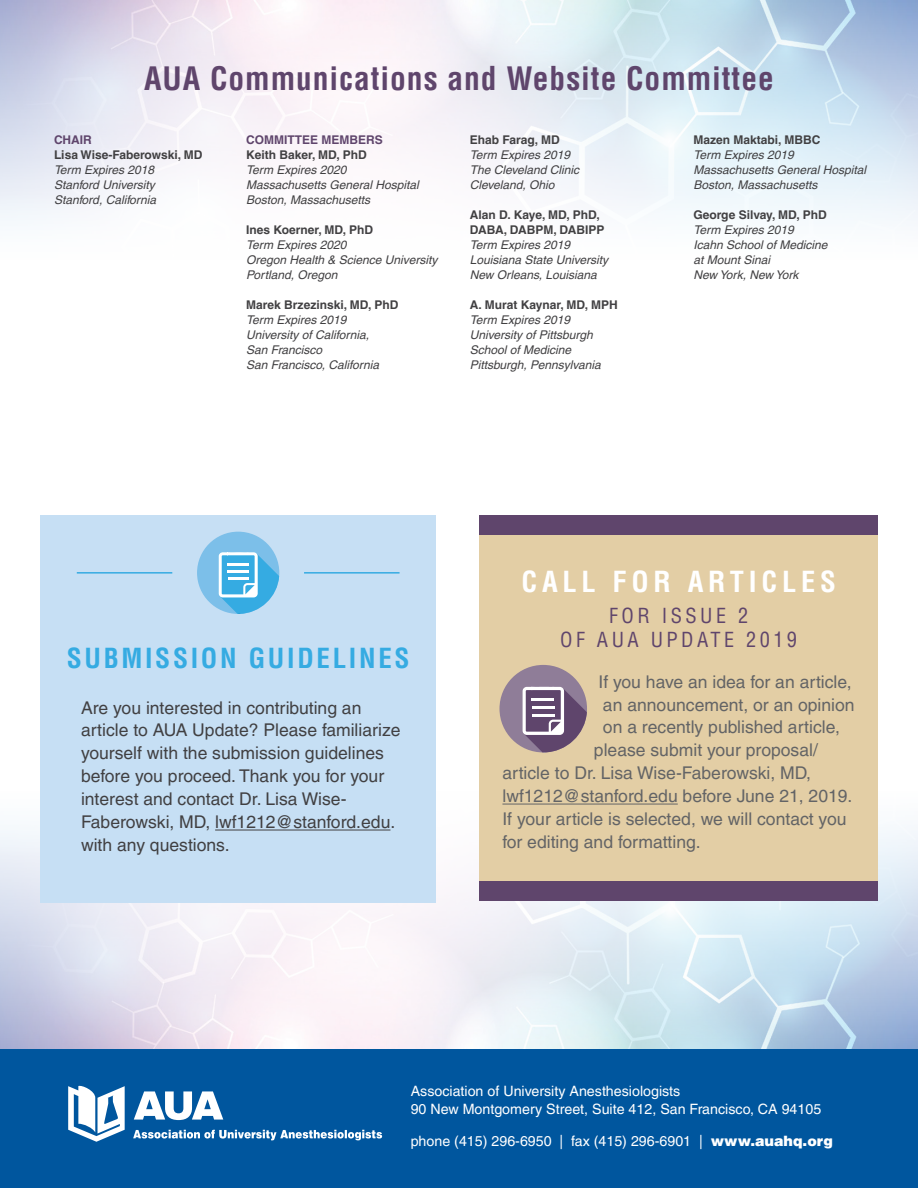
<style>
.page{position:relative;width:918px;height:1188px;background:#fff}
.page>*{position:absolute;margin:0;border:0;box-sizing:border-box;transform-origin:0 0}
.t1{font:700 condensed 31.5px "Helvetica LT Pro";letter-spacing:.03em;color:#5f456c}
.t2{font:700 condensed 28.35px "Helvetica LT Pro";letter-spacing:.17em;color:#fff}
.t3{font:700 condensed 27px "Helvetica LT Pro";letter-spacing:.1em;color:#35abe2}
.t4{font:condensed 20.25px/24.3px "Helvetica LT Pro";letter-spacing:.17em;color:#5f456c;text-align:center}
.t5{font:17.55px "Helvetica LT Pro";color:#636466}
.t6{font:17.55px/23px "Helvetica LT Pro";color:#414042}
.t7{font:14.25px/18px "Helvetica LT Pro";color:#fff}
.t8{font:italic 12px/15px "Helvetica LT Pro";color:#414042}
.t9{font:700 12px/15px "Helvetica LT Pro";color:#414042}
.t10{font:700 12px "Helvetica LT Pro";color:#5f456c}
.s1{font-weight:900}
</style>
<div class="page">
<img style="left:1px;top:829px;width:917px;height:221px">
<img style="left:0;top:0;width:918px;height:221px">
<div style="left:0;top:1050px;width:918px;height:138px;background:#00569e"></div>
<div style="left:40px;top:515px;width:396px;height:388px;background:#c6dff4"></div>
<hr style="left:77px;top:572px;width:95px;height:2px;background:#35abe2">
<hr style="left:304px;top:572px;width:96px;height:2px;background:#35abe2">
<hr style="left:215px;top:830px;width:175px;height:1px;background:#414042">
<div style="left:197px;top:532px;width:82px;height:82px;background:#7cbfe9;border-radius:50%"></div>
<svg style="left:219px;top:552px;width:60px;height:62px"></svg>
<hr style="left:227px;top:564px;width:21px;height:2px;background:#fff">
<hr style="left:227px;top:571px;width:21px;height:2px;background:#fff">
<hr style="left:228px;top:578px;width:20px;height:2px;background:#fff">
<svg style="left:68px;top:1085px;width:57px;height:57px"></svg>
<svg style="left:133px;top:1130px;width:249px;height:10px"></svg>
<svg style="left:134px;top:1091px;width:89px;height:29px"></svg>
<div style="left:479px;top:515px;width:399px;height:376px;background:#e3cea5"></div>
<hr style="left:502px;top:804px;width:176px;height:1px;background:#636466">
<div style="left:500px;top:665px;width:87px;height:87px;background:#8f7d98;border-radius:50%"></div>
<svg style="left:522px;top:687px;width:65px;height:66px"></svg>
<hr style="left:532px;top:699px;width:22px;height:2px;background:#fff">
<hr style="left:532px;top:706px;width:22px;height:3px;background:#fff">
<hr style="left:532px;top:714px;width:22px;height:2px;background:#fff">
<div style="left:479px;top:515px;width:399px;height:20px;background:#5f456c"></div>
<div style="left:479px;top:882px;width:399px;height:19px;background:#5f456c"></div>
<h1 class="t1" style="left:144px;top:58px;width:631px">AUA Communications and Website Committee</h1>
<p class="t10" style="left:54px;top:132px;width:39px">CHAIR</p>
<p class="t9" style="left:54px;top:147px;width:150px">Lisa Wise-Faberowski, MD</p>
<p class="t8" style="left:54px;top:162px;width:104px">Term Expires 2018<br>Stanford University<br>Stanford, California</p>
<p class="t10" style="left:246px;top:132px;width:138px">COMMITTEE MEMBERS</p>
<p class="t9" style="left:246px;top:147px;width:122px">Keith Baker, MD, PhD</p>
<p class="t8" style="left:246px;top:162px;width:174px">Term Expires 2020<br>Massachusetts General Hospital<br>Boston, Massachusetts</p>
<p class="t9" style="left:246px;top:222px;width:128px">Ines Koerner, MD, PhD</p>
<p class="t8" style="left:246px;top:237px;width:193px">Term Expires 2020<br>Oregon Health &amp; Science University<br>Portland, Oregon</p>
<p class="t9" style="left:246px;top:297px;width:154px">Marek Brzezinski, MD, PhD</p>
<p class="t8" style="left:246px;top:312px;width:134px">Term Expires 2019<br>University of California,<br>San Francisco<br>San Francisco, California</p>
<p class="t9" style="left:470px;top:132px;width:91px">Ehab Farag, MD</p>
<p class="t8" style="left:470px;top:147px;width:111px">Term Expires 2019<br>The Cleveland Clinic<br>Cleveland, Ohio</p>
<p class="t9" style="left:470px;top:207px;width:136px">Alan D. Kaye, MD, PhD,<br>DABA, DABPM, DABIPP</p>
<p class="t8" style="left:470px;top:237px;width:140px">Term Expires 2019<br>Louisiana State University<br>New Orleans, Louisiana</p>
<p class="t9" style="left:470px;top:297px;width:149px">A. Murat Kaynar, MD, MPH</p>
<p class="t8" style="left:470px;top:312px;width:132px">Term Expires 2019<br>University of Pittsburgh<br>School of Medicine<br>Pittsburgh, Pennsylvania</p>
<p class="t9" style="left:693px;top:132px;width:128px">Mazen Maktabi, MBBC</p>
<p class="t8" style="left:693px;top:147px;width:174px">Term Expires 2019<br>Massachusetts General Hospital<br>Boston, Massachusetts</p>
<p class="t9" style="left:693px;top:207px;width:135px">George Silvay, MD, PhD</p>
<p class="t8" style="left:693px;top:222px;width:136px">Term Expires 2019<br>Icahn School of Medicine at Mount Sinai<br>New York, New York</p>
<h3 class="t3" style="left:67px;top:640px;width:344px">SUBMISSION GUIDELINES</h3>
<p class="t6" style="left:81px;top:696px;width:321px">Are you interested in contributing an article to AUA Update? Please familiarize yourself with the submission guidelines before you proceed. Thank you for your interest and contact Dr. Lisa Wise-Faberowski, MD, lwf1212@stanford.edu. with any questions.</p>
<h2 class="t2" style="left:521px;top:563px;width:316px">CALL FOR ARTICLES</h2>
<h3 class="t4" style="left:560px;top:603px;width:238px">FOR ISSUE 2<br>OF AUA UPDATE 2019</h3>
<h3 class="t5" style="left:598px;top:671px;width:255px">If you have an idea for an article,</h3>
<h3 class="t5" style="left:603px;top:694px;width:253px">an announcement, or an opinion</h3>
<h3 class="t5" style="left:603px;top:717px;width:239px">on a recently published article,</h3>
<h3 class="t5" style="left:594px;top:740px;width:225px">please submit your proposal/</h3>
<h3 class="t5" style="left:502px;top:763px;width:310px">article to Dr. Lisa Wise-Faberowski, MD,</h3>
<h3 class="t5" style="left:502px;top:786px;width:352px">lwf1212@stanford.edu before June 21, 2019.</h3>
<h3 class="t5" style="left:502px;top:809px;width:346px">If your article is selected, we will contact you</h3>
<h3 class="t5" style="left:502px;top:832px;width:200px">for editing and formatting.</h3>
<p class="t7" style="left:411px;top:1082px;width:412px">Association of University Anesthesiologists<br>90 New Montgomery Street, Suite 412, San Francisco, CA 94105</p>
<p class="t7" style="left:411px;top:1132px;width:424px">phone (415) 296-6950 | fax (415) 296-6901 | <span class="s1">www.auahq.org</span></p>
</div>
